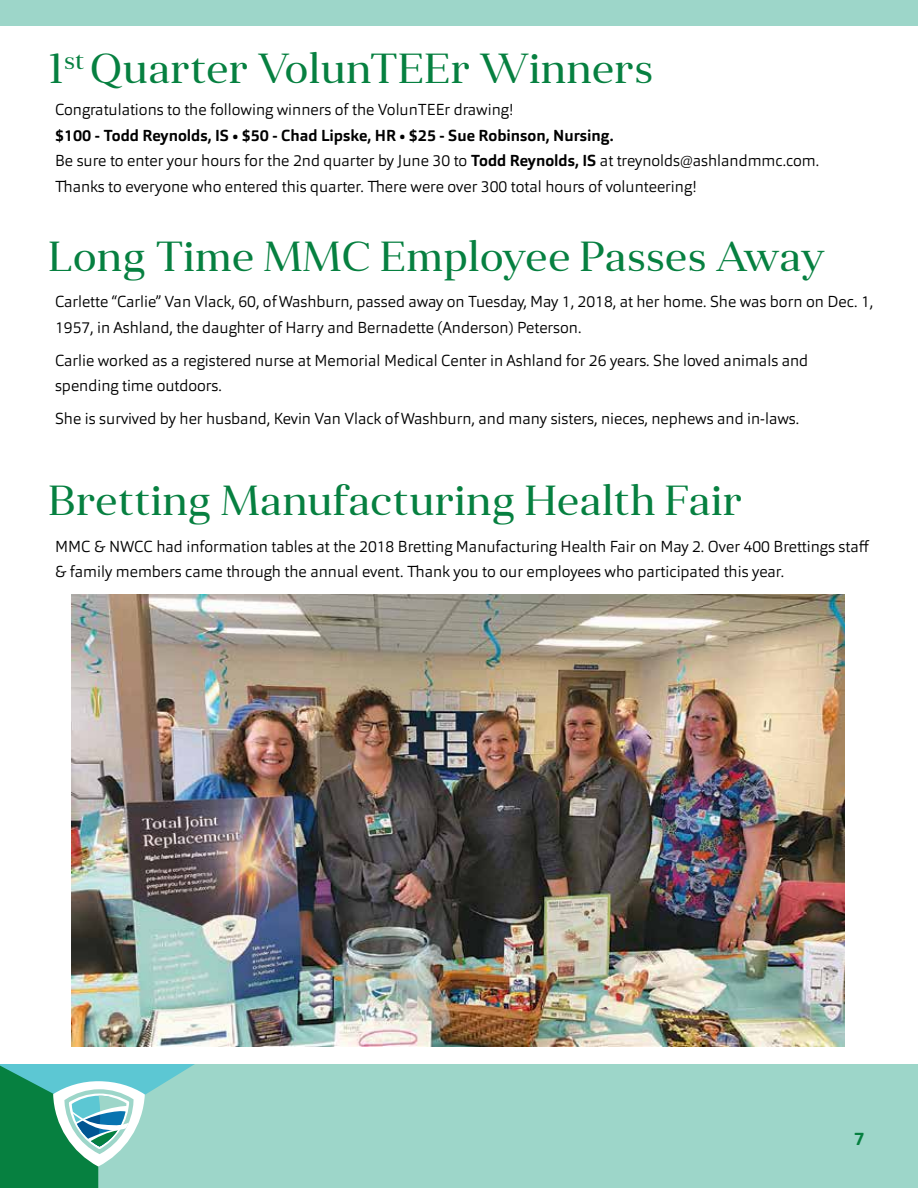
<style>
.page{position:relative;width:918px;height:1188px;background:#fff}
.page>*{position:absolute;margin:0;border:0;box-sizing:border-box;transform-origin:0 0}
.t1{font:42px "Anglecia Pro Title";color:#068040}
.t2{font:700 18px "Orgon";color:#068040}
.t3{font:300 15.75px/25.5px "Orgon";color:#000}
.s1{font-weight:700}
</style>
<div class="page">
<div style="left:288px;top:1064px;width:150px;height:124px;background:#9dd6c9"></div>
<div style="left:438px;top:992px;width:480px;height:196px;background:#9dd6c9"></div>
<div style="left:0;top:0;width:918px;height:27px;background:#9dd6c9"></div>
<div style="left:0;top:27px;width:918px;height:1037px;background:#fff"></div>
<svg style="left:0;top:1007px;width:288px;height:181px"></svg>
<img style="left:72px;top:594px;width:772px;height:453px">
<h1 class="t1" style="left:49px;top:42px;width:606px">1<sup>st</sup> Quarter VolunTEEr Winners</h1>
<p class="t3" style="left:55px;top:97px;width:460px">Congratulations to the following winners of the VolunTEEr drawing!</p>
<p class="t3" style="left:55px;top:123px;width:766px"><span class="s1">$100 - Todd Reynolds, IS • $50 - Chad Lipske, HR • $25 - Sue Robinson, Nursing.<br></span>Be sure to enter your hours for the 2nd quarter by June 30 to <span class="s1">Todd Reynolds, IS</span> at treynolds@ashlandmmc.com.<br>Thanks to everyone who entered this quarter. There were over 300 total hours of volunteering!</p>
<h1 class="t1" style="left:49px;top:230px;width:778px">Long Time MMC Employee Passes Away</h1>
<p class="t3" style="left:55px;top:289px;width:820px">Carlette “Carlie” Van Vlack, 60, of Washburn, passed away on Tuesday, May 1, 2018, at her home. She was born on Dec. 1,<br>1957, in Ashland, the daughter of Harry and Bernadette (Anderson) Peterson.</p>
<p class="t3" style="left:55px;top:348px;width:755px">Carlie worked as a registered nurse at Memorial Medical Center in Ashland for 26 years. She loved animals and spending time outdoors.</p>
<p class="t3" style="left:55px;top:406px;width:746px">She is survived by her husband, Kevin Van Vlack of Washburn, and many sisters, nieces, nephews and in-laws.</p>
<h1 class="t1" style="left:49px;top:473px;width:696px">Bretting Manufacturing Health Fair</h1>
<p class="t3" style="left:55px;top:534px;width:816px">MMC &amp; NWCC had information tables at the 2018 Bretting Manufacturing Health Fair on May 2. Over 400 Brettings staff &amp; family members came through the annual event. Thank you to our employees who participated this year.</p>
<p class="t2" style="left:854px;top:1127px;width:12px">7</p>
</div>
